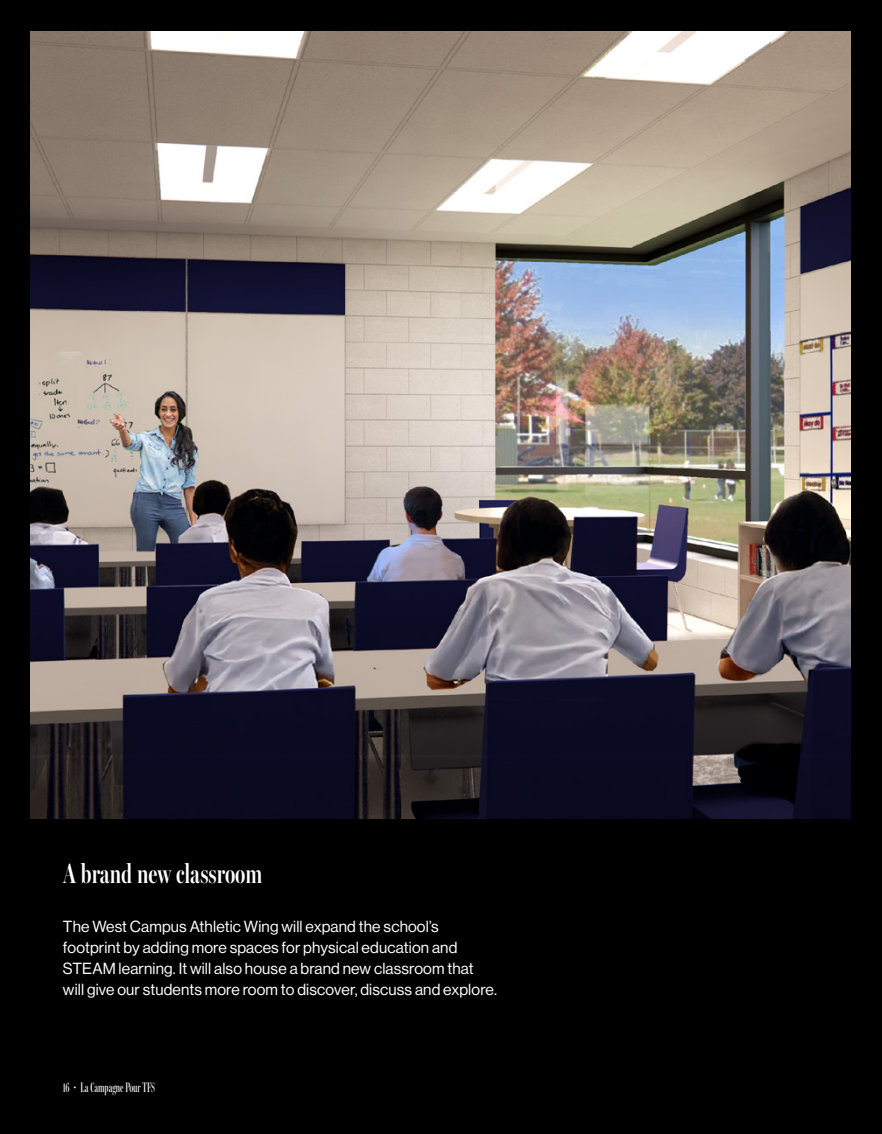
<style>
.page{position:relative;width:882px;height:1134px;background:#000}
.page>*{position:absolute;margin:0;border:0;box-sizing:border-box;transform-origin:0 0}
.Space_Name{font:600 28px "Miller Banner Compressed";color:#fff}
.t1{font:15.75px/21px "N Haas Grotesk DS Pro 55 Rg";letter-spacing:.01em;color:#fff}
.t2{font:14px "Miller Banner Extra Compressed";color:#fff}
</style>
<div class="page">
<img style="left:31px;top:32px;width:819px;height:787px">
<p class="Space_Name" style="left:63px;top:853px;width:201px">A brand new classroom</p>
<p class="t1" style="left:63px;top:916px;width:435px">The West Campus Athletic Wing will expand the school’s footprint by adding more spaces for physical education and STEAM learning. It will also house a brand new classroom that will give our students more room to discover, discuss and explore.</p>
<p class="t2" style="left:63px;top:1077px;width:94px">16 • La Campagne Pour TFS</p>
</div>
